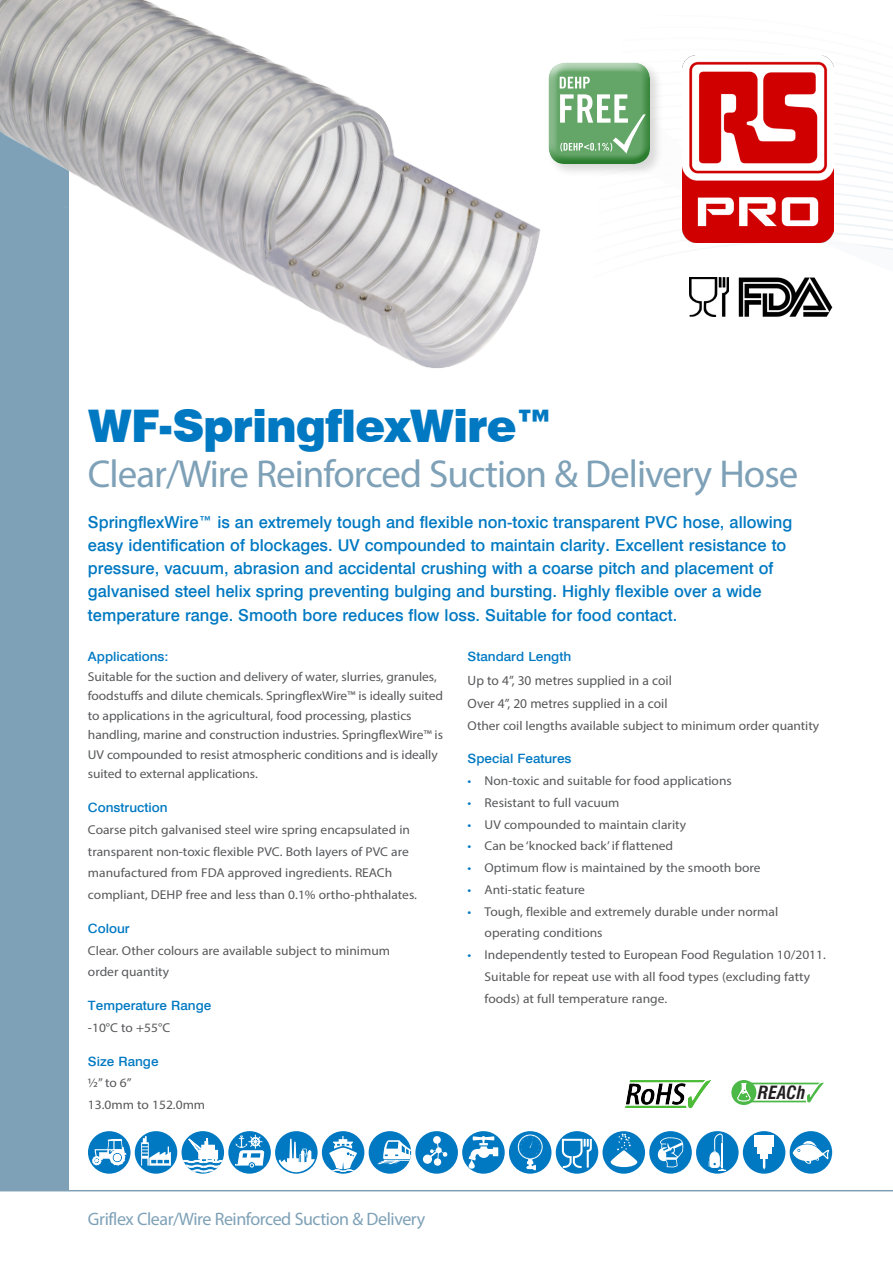
<style>
.page{position:relative;width:893px;height:1263px;background:#fff}
.page>*{position:absolute;margin:0;border:0;box-sizing:border-box;transform-origin:0 0}
.t1{font:900 45px "Swiss 721 BT";letter-spacing:-.025em;color:#0079c2}
.t2{font:39px "Myriad Pro";letter-spacing:-.025em;color:#7ea1b7}
.t3{font:18px "Myriad Pro";letter-spacing:-.025em;color:#7ea1b7}
.t4{font:italic 700 condensed 17.85px "Swiss 721 BT";color:#231f20}
.t5{font:500 16.5px/23.2px "Swiss 721 BT";color:#0079c2}
.t6{font:13.5px "Myriad Pro";color:#57585a}
.t7{font:12.9px/21.8px "Myriad Pro";color:#57585a;scale:1.05 1}
.t8{font:500 12.9px "Swiss 721 BT";color:#0079c2;scale:1.05 1}
.s1{color:#0079c2}
</style>
<div class="page">
<img style="left:682px;top:65px;width:211px;height:185px">
<div style="left:0;top:0;width:68px;height:1190px;background:#7ea1b7"></div>
<hr style="left:0;top:1190px;width:893px;height:1px;background:#7ea1b7">
<img style="left:0;top:0;width:541px;height:436px">
<svg style="left:88px;top:1131px;width:43px;height:43px"></svg>
<svg style="left:92px;top:1139px;width:34px;height:26px"></svg>
<div style="left:135px;top:1131px;width:42px;height:43px;background:#0079c2;border-radius:50%"></div>
<svg style="left:141px;top:1136px;width:30px;height:30px"></svg>
<div style="left:182px;top:1131px;width:42px;height:43px;background:#0079c2;border-radius:50%"></div>
<svg style="left:183px;top:1138px;width:40px;height:35px"></svg>
<svg style="left:275px;top:1131px;width:43px;height:43px"></svg>
<svg style="left:279px;top:1139px;width:36px;height:33px"></svg>
<div style="left:322px;top:1131px;width:42px;height:43px;background:#0079c2;border-radius:50%"></div>
<svg style="left:329px;top:1136px;width:28px;height:36px"></svg>
<div style="left:369px;top:1131px;width:42px;height:43px;background:#0079c2;border-radius:50%"></div>
<svg style="left:377px;top:1140px;width:34px;height:24px"></svg>
<div style="left:415px;top:1131px;width:43px;height:43px;background:#0079c2;border-radius:50%"></div>
<svg style="left:423px;top:1136px;width:25px;height:30px"></svg>
<svg style="left:462px;top:1131px;width:43px;height:43px"></svg>
<svg style="left:468px;top:1136px;width:30px;height:33px"></svg>
<div style="left:509px;top:1131px;width:42px;height:43px;background:#0079c2;border-radius:50%"></div>
<svg style="left:518px;top:1134px;width:25px;height:36px"></svg>
<div style="left:602px;top:1131px;width:43px;height:43px;background:#0079c2;border-radius:50%"></div>
<svg style="left:610px;top:1134px;width:27px;height:33px"></svg>
<div style="left:649px;top:1131px;width:43px;height:43px;background:#0079c2;border-radius:50%"></div>
<svg style="left:657px;top:1137px;width:26px;height:31px"></svg>
<div style="left:743px;top:1131px;width:42px;height:43px;background:#0079c2;border-radius:50%"></div>
<div style="left:755px;top:1135px;width:19px;height:11px;background:#fff"></div>
<div style="left:757px;top:1146px;width:14px;height:8px;background:#fff"></div>
<svg style="left:760px;top:1154px;width:8px;height:16px"></svg>
<div style="left:790px;top:1131px;width:42px;height:43px;background:#0079c2;border-radius:50%"></div>
<svg style="left:793px;top:1141px;width:37px;height:23px"></svg>
<div style="left:731px;top:1080px;width:25px;height:25px;background:#4cb848;border-radius:50%"></div>
<svg style="left:736px;top:1082px;width:88px;height:20px"></svg>
<hr style="left:749px;top:1101px;width:57px;height:1px;background:#4cb848">
<div style="left:556px;top:1131px;width:42px;height:43px;background:#0079c2;border-radius:50%"></div>
<svg style="left:562px;top:1138px;width:30px;height:31px"></svg>
<div style="left:228px;top:1131px;width:43px;height:43px;background:#0079c2;border-radius:50%"></div>
<svg style="left:235px;top:1134px;width:30px;height:33px"></svg>
<div style="left:696px;top:1131px;width:43px;height:43px;background:#0079c2;border-radius:50%"></div>
<svg style="left:709px;top:1133px;width:17px;height:38px"></svg>
<img style="left:683px;top:55px;width:150px;height:188px">
<div style="left:546px;top:60px;width:117px;height:117px;background:#231f20;opacity:.16"></div>
<div style="left:548px;top:57px;width:103px;height:98px;background:#fff;opacity:.75"></div>
<div style="left:548px;top:66px;width:103px;height:99px;background:#40ae49;opacity:.75"></div>
<svg style="left:560px;top:77px;width:86px;height:77px"></svg>
<img style="left:625px;top:1080px;width:85px;height:27px">
<img style="left:689px;top:277px;width:40px;height:40px">
<img style="left:738px;top:277px;width:95px;height:40px">
<p class="t1" style="left:88px;top:398px;width:466px">WF-SpringflexWire™</p>
<p class="t2" style="left:88px;top:449px;width:712px">Clear/Wire Reinforced Suction &amp; Delivery Hose</p>
<p class="t5" style="left:88px;top:510px;width:706px">SpringflexWire™ is an extremely tough and flexible non-toxic transparent PVC hose, allowing easy identification of blockages. UV compounded to maintain clarity. Excellent resistance to pressure, vacuum, abrasion and accidental crushing with a coarse pitch and placement of galvanised steel helix spring preventing bulging and bursting. Highly flexible over a wide temperature range. Smooth bore reduces flow loss. Suitable for food contact.</p>
<p class="t8" style="left:88px;top:649px;width:78px">Applications:</p>
<p class="t7" style="left:88px;top:667px;width:340px;line-height:19.5px">Suitable for the suction and delivery of water, slurries, granules, foodstuffs and dilute chemicals. SpringflexWire™ is ideally suited to applications in the agricultural, food processing, plastics handling, marine and construction industries. SpringflexWire™ is UV compounded to resist atmospheric conditions and is ideally suited to external applications.</p>
<p class="t8" style="left:88px;top:800px;width:77px">Construction</p>
<p class="t7" style="left:88px;top:818px;width:315px">Coarse pitch galvanised steel wire spring encapsulated in transparent non-toxic flexible PVC. Both layers of PVC are manufactured from FDA approved ingredients. REACh compliant, DEHP free and less than 0.1% ortho-phthalates.</p>
<p class="t8" style="left:88px;top:920px;width:41px">Colour</p>
<p class="t7" style="left:88px;top:939px;width:289px">Clear. Other colours are available subject to minimum order quantity</p>
<p class="t8" style="left:88px;top:998px;width:119px">Temperature Range</p>
<p class="t7" style="left:88px;top:1016px;width:80px">-10°C to +55°C</p>
<p class="t8" style="left:88px;top:1053px;width:69px">Size Range</p>
<p class="t7" style="left:88px;top:1072px;width:43px">½” to 6”</p>
<p class="t7" style="left:88px;top:1094px;width:113px">13.0mm to 152.0mm</p>
<p class="t8" style="left:468px;top:649px;width:100px">Standard Length</p>
<p class="t6" style="left:468px;top:672px;width:206px">Up to 4”, 30 metres supplied in a coil</p>
<p class="t6" style="left:468px;top:695px;width:201px">Over 4”, 20 metres supplied in a coil</p>
<p class="t7" style="left:468px;top:714px;width:336px">Other coil lengths available subject to minimum order quantity</p>
<p class="t8" style="left:468px;top:751px;width:101px">Special Features</p>
<p class="t7" style="left:468px;top:770px;width:253px"><span class="s1">•</span> Non-toxic and suitable for food applications</p>
<p class="t7" style="left:468px;top:791px;width:146px"><span class="s1">•</span> Resistant to full vacuum</p>
<p class="t7" style="left:468px;top:813px;width:210px"><span class="s1">•</span> UV compounded to maintain clarity</p>
<p class="t7" style="left:468px;top:835px;width:197px"><span class="s1">•</span> Can be ‘knocked back’ if flattened</p>
<p class="t7" style="left:468px;top:857px;width:281px"><span class="s1">•</span> Optimum flow is maintained by the smooth bore</p>
<p class="t7" style="left:468px;top:878px;width:113px"><span class="s1">•</span> Anti-static feature</p>
<p class="t7" style="left:485px;top:900px;width:281px;text-indent:-17px"><span class="s1">•</span> Tough, flexible and extremely durable under normal operating conditions</p>
<p class="t7" style="left:485px;top:944px;width:326px;text-indent:-17px"><span class="s1">•</span> Independently tested to European Food Regulation 10/2011.<br>Suitable for repeat use with all food types (excluding fatty foods) at full temperature range.</p>
<p class="t4" style="left:758px;top:1082px;width:49px">REACh</p>
<p class="t3" style="left:88px;top:1208px;width:339px">Griflex Clear/Wire Reinforced Suction &amp; Delivery</p>
</div>
